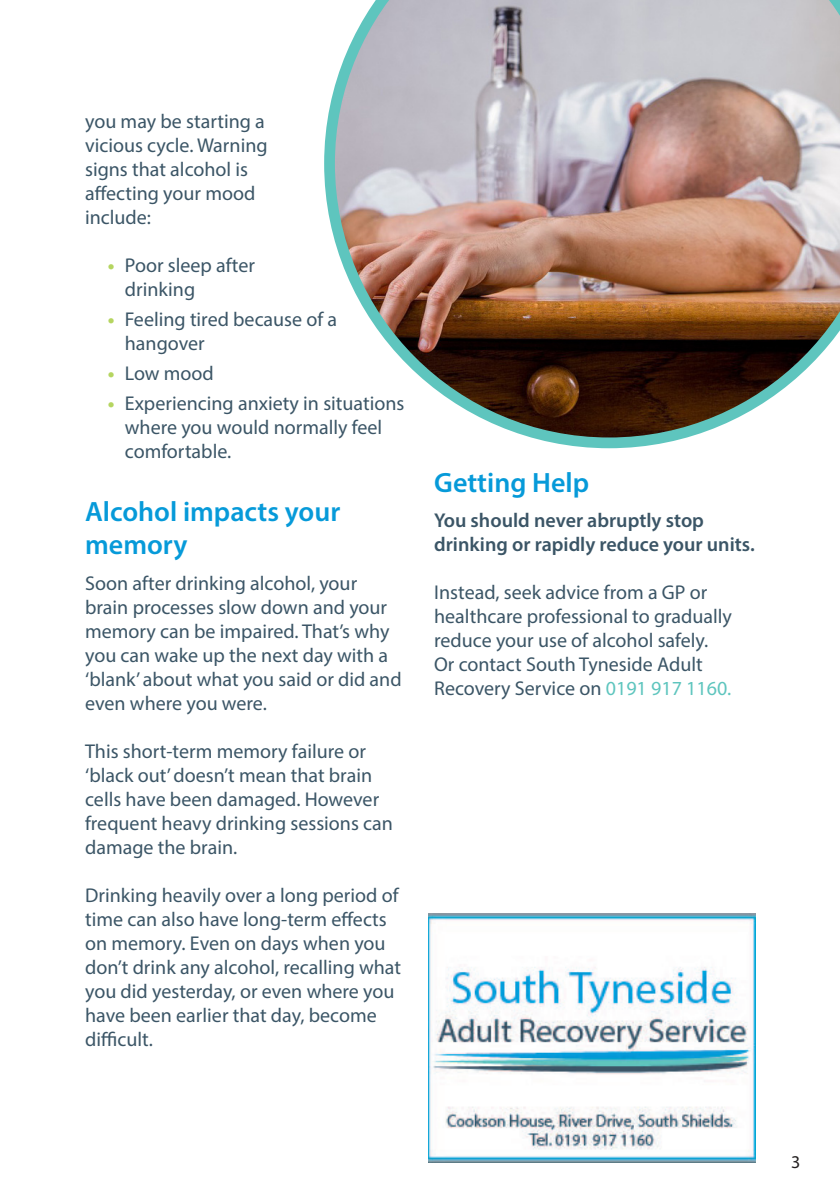
<style>
.page{position:relative;width:840px;height:1191px;background:#fff}
.page>*{position:absolute;margin:0;border:0;box-sizing:border-box;transform-origin:0 0}
.Heading_4{font:600 28px/33.6px "Myriad Pro";color:#069ad9}
.body_text{font:20px/24px "Myriad Pro";color:#3b5566}
.body_text-2{font:600 20px/24px "Myriad Pro";color:#3b5566}
.t1{font:18px "Myriad Pro";color:#231f20}
.s1{font-weight:700;color:#b5d560}
.s2{color:#5ec5be}
</style>
<div class="page">
<img style="left:324px;top:0;width:515px;height:448px">
<img style="left:428px;top:913px;width:327px;height:249px">
<p class="body_text" style="left:85px;top:109px;width:184px">you may be starting a vicious cycle. Warning signs that alcohol is affecting your mood include:</p>
<p class="body_text" style="left:125px;top:253px;width:131px;text-indent:-17px"><span class="s1">•</span> Poor sleep after drinking</p>
<p class="body_text" style="left:125px;top:307px;width:214px;text-indent:-17px"><span class="s1">•</span> Feeling tired because of a hangover</p>
<p class="body_text" style="left:108px;top:361px;width:107px"><span class="s1">•</span> Low mood</p>
<p class="body_text" style="left:125px;top:390px;width:281px;text-indent:-17px"><span class="s1">•</span> Experiencing anxiety in situations where you would normally feel comfortable.</p>
<p class="Heading_4" style="left:85px;top:494px;width:256px">Alcohol impacts your memory</p>
<p class="body_text" style="left:85px;top:571px;width:318px">Soon after drinking alcohol, your brain processes slow down and your memory can be impaired. That’s why you can wake up the next day with a ‘blank’ about what you said or did and even where you were.</p>
<p class="body_text" style="left:85px;top:739px;width:309px">This short-term memory failure or ‘black out’ doesn’t mean that brain cells have been damaged. However frequent heavy drinking sessions can damage the brain.</p>
<p class="body_text" style="left:85px;top:883px;width:317px">Drinking heavily over a long period of time can also have long-term effects on memory. Even on days when you don’t drink any alcohol, recalling what you did yesterday, or even where you have been earlier that day, become difficult.</p>
<p class="Heading_4" style="left:434px;top:465px;width:156px">Getting Help</p>
<p class="body_text-2" style="left:434px;top:508px;width:322px">You should never abruptly stop drinking or rapidly reduce your units.</p>
<p class="body_text" style="left:434px;top:580px;width:299px">Instead, seek advice from a GP or healthcare professional to gradually reduce your use of alcohol safely.<br>Or contact South Tyneside Adult Recovery Service on <span class="s2">0191 917 1160.</span></p>
<p class="t1" style="left:790px;top:1150px;width:11px">3</p>
</div>
